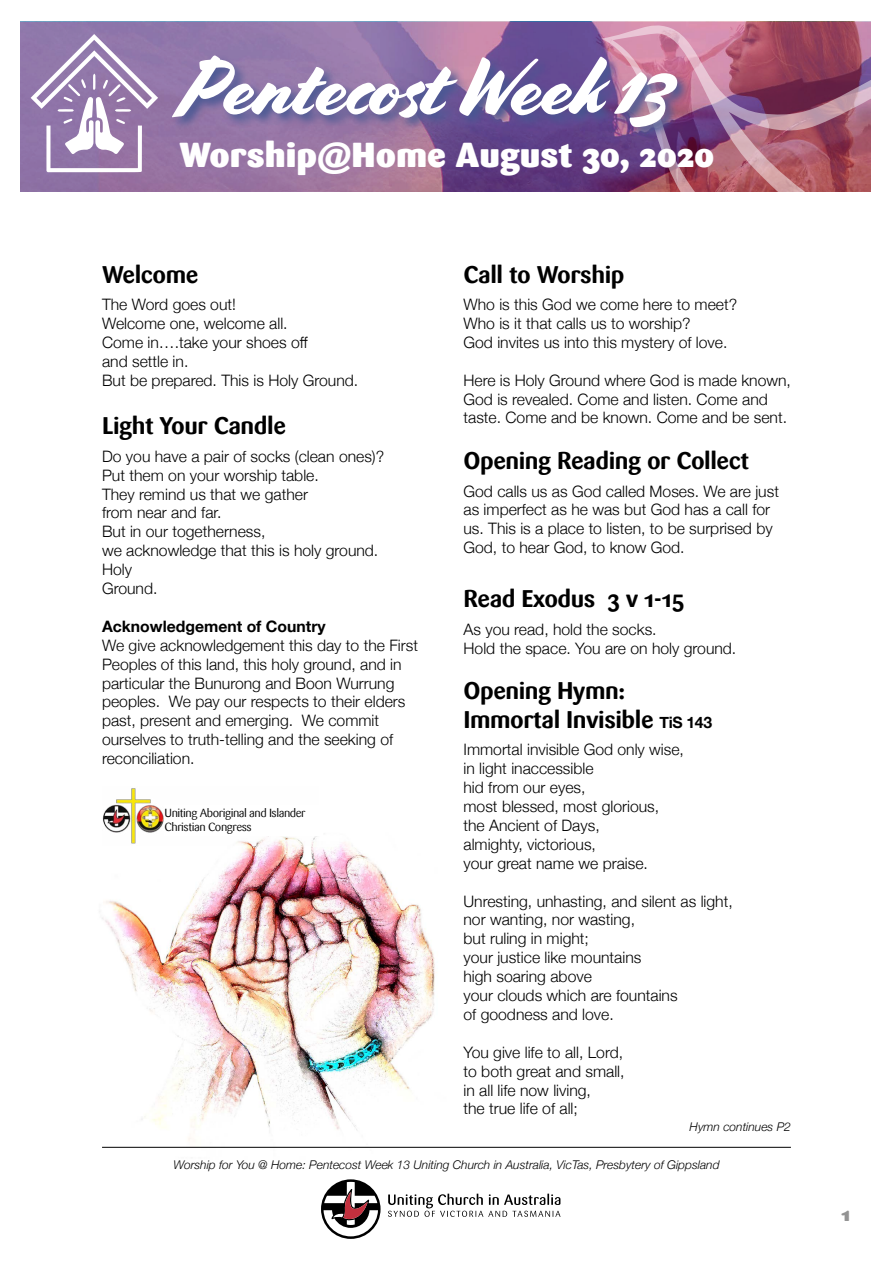
<style>
.page{position:relative;width:893px;height:1263px;background:#fff}
.page>*{position:absolute;margin:0;border:0;box-sizing:border-box;transform-origin:0 0}
.t1{font:81px "Cortado";letter-spacing:-.01em;color:#fff}
.t2{font:900 34.5px "Sari";color:#fff}
.t3{font:700 24px/28.5px "Sari";letter-spacing:-.02em;color:#000}
.t4{font:900 19.5px "Sari";color:#939393}
.t5{font:300 15.75px/18.9px "Helvetica Neue";color:#000}
.t6{font:700 15.75px "Helvetica Neue";color:#000}
.t7{font:italic 300 12px "Helvetica Neue";color:#000}
.t8{font:11.7px/14.4px "Sari";letter-spacing:-.04em;color:#000}
.s1{font-family:"Helvetica Neue";font-size:15.75px}
</style>
<div class="page">
<img style="left:102px;top:842px;width:370px;height:305px">
<svg style="left:388px;top:1194px;width:172px;height:23px"></svg>
<svg style="left:321px;top:1179px;width:60px;height:60px"></svg>
<hr style="left:102px;top:1147px;width:689px;height:1px;background:#000">
<img style="left:20px;top:22px;width:581px;height:170px">
<svg style="left:31px;top:34px;width:127px;height:138px"></svg>
<svg style="left:601px;top:21px;width:270px;height:171px;background:#a25d79"></svg>
<div style="left:171px;top:53px;width:520px;height:88px;background:#465792;opacity:.91"></div>
<img style="left:102px;top:788px;width:217px;height:57px">
<div style="left:165px;top:805px;width:158px;height:31px;background:#fff"></div>
<h1 class="t1" style="left:179px;top:40px;width:495px">Pentecost Week 13</h1>
<h2 class="t2" style="left:179px;top:134px;width:536px">Worship@Home August 30, 2020</h2>
<h3 class="t3" style="left:102px;top:260px;width:98px">Welcome</h3>
<p class="t5" style="left:102px;top:294px;width:258px">The Word goes out!<br>Welcome one, welcome all.<br>Come in….take your shoes off<br>and settle in.<br>But be prepared. This is Holy Ground.</p>
<h3 class="t3" style="left:102px;top:412px;width:185px">Light Your Candle</h3>
<p class="t5" style="left:102px;top:445px;width:284px">Do you have a pair of socks (clean ones)?<br>Put them on your worship table.<br>They remind us that we gather<br>from near and far.<br>But in our togetherness,<br>we acknowledge that this is holy ground.<br>Holy<br>Ground.</p>
<p class="t6" style="left:102px;top:614px;width:225px">Acknowledgement of Country</p>
<p class="t5" style="left:102px;top:634px;width:317px">We give acknowledgement this day to the First Peoples of this land, this holy ground, and in particular the Bunurong and Boon Wurrung peoples. We pay our respects to their elders past, present and emerging. We commit ourselves to truth-telling and the seeking of reconciliation.</p>
<p class="t8" style="left:165px;top:805px;width:143px">Uniting Aboriginal and Islander<br>Christian Congress</p>
<h3 class="t3" style="left:463px;top:260px;width:162px">Call to Worship</h3>
<p class="t5" style="left:463px;top:294px;width:275px">Who is this God we come here to meet?<br>Who is it that calls us to worship?<br>God invites us into this mystery of love.</p>
<p class="t5" style="left:463px;top:369px;width:329px">Here is Holy Ground where God is made known,<br>God is revealed. Come and listen. Come and taste. Come and be known. Come and be sent.</p>
<h3 class="t3" style="left:463px;top:446px;width:287px">Opening Reading or Collect</h3>
<p class="t5" style="left:463px;top:480px;width:317px">God calls us as God called Moses. We are just as imperfect as he was but God has a call for us. This is a place to listen, to be surprised by God, to hear God, to know God.</p>
<h3 class="t3" style="left:463px;top:585px;width:222px">Read Exodus 3 v 1-15</h3>
<p class="t5" style="left:463px;top:619px;width:274px">As you read, hold the socks.<br>Hold the space. You are on holy ground.</p>
<h3 class="t3" style="left:463px;top:677px;width:250px">Opening Hymn:<br>Immortal Invisible <span class="s1">TiS 143</span></h3>
<p class="t5" style="left:463px;top:739px;width:222px">Immortal invisible God only wise, in light inaccessible<br>hid from our eyes,<br>most blessed, most glorious, the Ancient of Days,<br>almighty, victorious,<br>your great name we praise.</p>
<p class="t5" style="left:463px;top:890px;width:271px">Unresting, unhasting, and silent as light, nor wanting, nor wasting,<br>but ruling in might;<br>your justice like mountains<br>high soaring above<br>your clouds which are fountains<br>of goodness and love.</p>
<p class="t5" style="left:463px;top:1041px;width:163px">You give life to all, Lord, to both great and small, in all life now living,<br>the true life of all;</p>
<p class="t7" style="left:690px;top:1117px;width:103px">Hymn continues P2</p>
<p class="t7" style="left:173px;top:1155px;width:548px">Worship for You @ Home: Pentecost Week 13 Uniting Church in Australia, VicTas, Presbytery of Gippsland</p>
<p class="t4" style="left:842px;top:1202px;width:10px">1</p>
</div>
